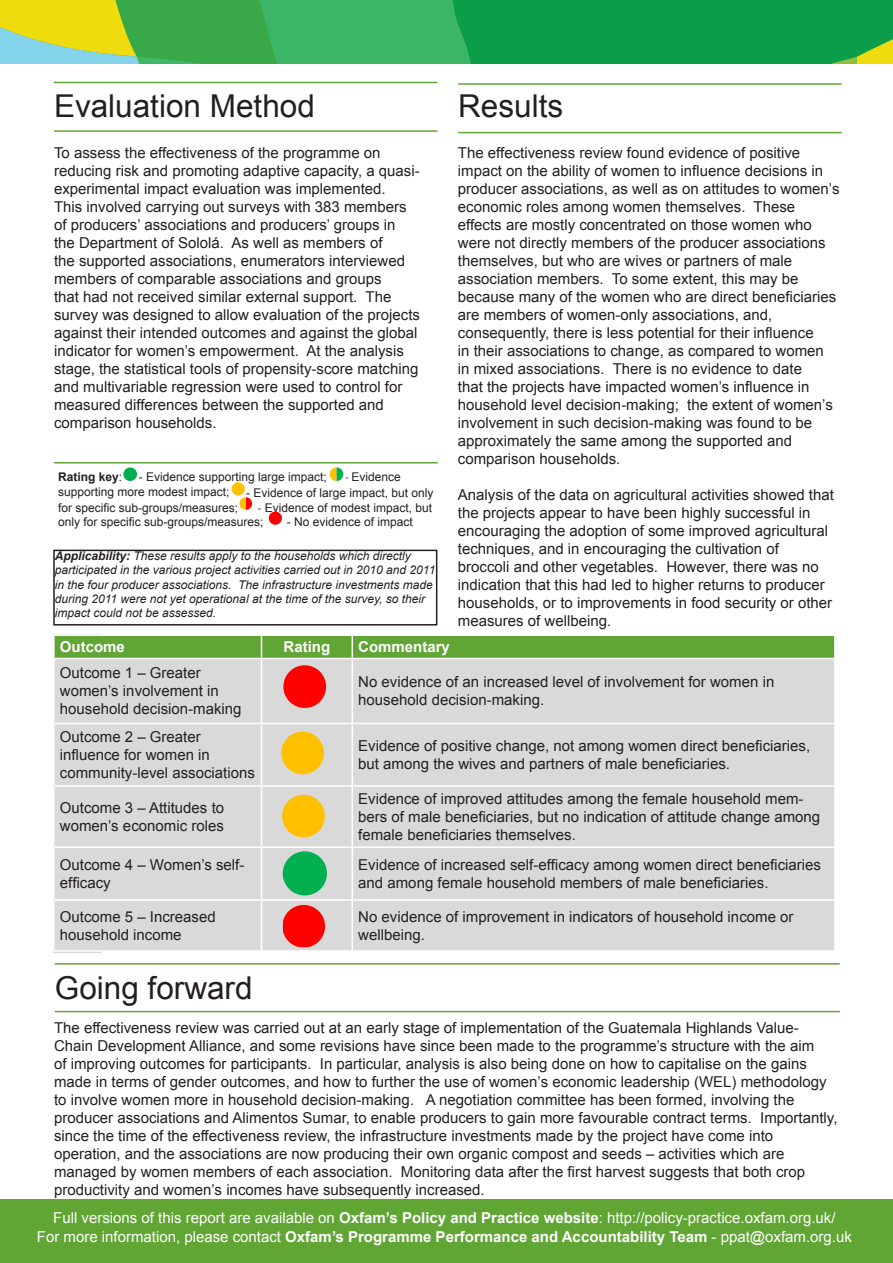
<style>
.page{position:relative;width:893px;height:1263px;background:#fff}
.page>*{position:absolute;margin:0;border:0;box-sizing:border-box;transform-origin:0 0}
.t1{font:31.5px "Arial";color:#231f20}
.t2{font:15px/18px "Arial";color:#231f20}
.t3{font:15px "Arial";color:#fff}
.t4{font:700 15px "Arial";color:#fff}
.t5{font:italic 12px/14.4px "Arial";color:#231f20}
.t6{font:12px "Arial";color:#231f20}
.t7{font:700 12px "Arial";color:#231f20}
.s1{font-weight:400}
.s2{font-family:"Calibri"}
.s3{font-weight:700}
</style>
<div class="page">
<svg style="left:0;top:0;width:893px;height:64px;background:#3aad50"></svg>
<hr style="left:54px;top:82px;width:383px;height:1px;background:#61a534">
<hr style="left:54px;top:130px;width:383px;height:2px;background:#61a534">
<hr style="left:458px;top:83px;width:384px;height:2px;background:#61a534">
<hr style="left:458px;top:132px;width:384px;height:1px;background:#61a534">
<hr style="left:55px;top:963px;width:785px;height:2px;background:#61a534">
<hr style="left:55px;top:1011px;width:785px;height:1px;background:#61a534">
<div style="left:0;top:1199px;width:893px;height:64px;background:#61a534"></div>
<svg style="left:330px;top:467px;width:13px;height:14px"></svg>
<div style="left:232px;top:482px;width:13px;height:13px;background:#ffc000;border-radius:7px"></div>
<svg style="left:239px;top:497px;width:13px;height:13px"></svg>
<div style="left:123px;top:467px;width:14px;height:14px;background:#00b050;border-radius:7px"></div>
<div style="left:269px;top:511px;width:13px;height:14px;background:#f00;border-radius:7px"></div>
<hr style="left:54px;top:462px;width:384px;height:1px;background:#61a534">
<div style="left:55px;top:659px;width:779px;height:64px;background:#d9d9d9"></div>
<div style="left:55px;top:724px;width:779px;height:61px;background:#d9d9d9"></div>
<div style="left:55px;top:786px;width:779px;height:164px;background:#d9d9d9"></div>
<svg style="left:54px;top:635px;width:781px;height:23px;background:#6aaa40"></svg>
<hr style="left:261px;top:659px;width:1px;height:64px;background:#fff">
<hr style="left:352px;top:659px;width:1px;height:64px;background:#fff">
<hr style="left:261px;top:724px;width:1px;height:61px;background:#fff">
<hr style="left:352px;top:724px;width:1px;height:61px;background:#fff">
<hr style="left:261px;top:786px;width:1px;height:60px;background:#fff">
<hr style="left:352px;top:786px;width:1px;height:60px;background:#fff">
<hr style="left:261px;top:848px;width:1px;height:51px;background:#fff">
<hr style="left:352px;top:848px;width:1px;height:51px;background:#fff">
<hr style="left:261px;top:901px;width:1px;height:49px;background:#fff">
<hr style="left:352px;top:901px;width:1px;height:49px;background:#fff">
<hr style="left:53px;top:846px;width:208px;height:2px;background:#fff">
<hr style="left:261px;top:846px;width:91px;height:2px;background:#fff">
<hr style="left:352px;top:846px;width:484px;height:2px;background:#fff">
<hr style="left:53px;top:899px;width:208px;height:2px;background:#fff">
<hr style="left:261px;top:899px;width:91px;height:2px;background:#fff">
<hr style="left:352px;top:899px;width:484px;height:2px;background:#fff">
<div style="left:281px;top:731px;width:43px;height:43px;background:#ffc000;border-radius:21px"></div>
<div style="left:282px;top:795px;width:43px;height:42px;background:#ffc000;border-radius:21px"></div>
<div style="left:283px;top:665px;width:43px;height:43px;background:#f00;border-radius:21px"></div>
<div style="left:283px;top:851px;width:44px;height:44px;background:#00b050;border-radius:22px"></div>
<svg style="left:283px;top:905px;width:42px;height:42px;background:#f72929"></svg>
<div style="left:53px;top:550px;width:384px;height:75px;border:2px solid #231f20"></div>
<p class="t1" style="left:54px;top:85px;width:262px">Evaluation Method</p>
<p class="t2" style="left:54px;top:144px;width:367px">To assess the effectiveness of the programme on reducing risk and promoting adaptive capacity, a quasi&shy;experimental impact evaluation was implemented.<br>This involved carrying out surveys with 383 members of producers’ associations and producers’ groups in the Department of Sololá. As well as members of<br>the supported associations, enumerators interviewed members of comparable associations and groups<br>that had not received similar external support. The survey was designed to allow evaluation of the projects against their intended outcomes and against the global indicator for women’s empowerment. At the analysis stage, the statistical tools of propensity-score matching and multivariable regression were used to control for measured differences between the supported and comparison households.</p>
<p class="t7" style="left:58px;top:469px;width:66px">Rating key<span class="s1">:</span></p>
<p class="t6" style="left:139px;top:469px;width:190px">- Evidence supporting large impact;</p>
<p class="t6" style="left:345px;top:469px;width:57px"><span class="s2">-</span> Evidence</p>
<p class="t6" style="left:58px;top:484px;width:173px">supporting more modest impact;</p>
<p class="t6" style="left:246px;top:485px;width:189px">- Evidence of large impact, but only</p>
<p class="t6" style="left:58px;top:500px;width:182px">for specific sub-groups/measures;</p>
<p class="t6" style="left:258px;top:500px;width:176px"><span class="s2">-</span> Evidence of modest impact, but</p>
<p class="t6" style="left:58px;top:514px;width:207px">only for specific sub-groups/measures;</p>
<p class="t6" style="left:287px;top:514px;width:128px">- No evidence of impact</p>
<p class="t5" style="left:55px;top:549px;width:382px"><span class="s3">Applicability:</span> These results apply to the households which directly participated in the various project activities carried out in 2010 and 2011 in the four producer associations. The infrastructure investments made during 2011 were not yet operational at the time of the survey, so their impact could not be assessed.</p>
<p class="t1" style="left:458px;top:85px;width:107px">Results</p>
<p class="t2" style="left:458px;top:144px;width:383px">The effectiveness review found evidence of positive impact on the ability of women to influence decisions in producer associations, as well as on attitudes to women’s economic roles among women themselves. These effects are mostly concentrated on those women who were not directly members of the producer associations themselves, but who are wives or partners of male association members. To some extent, this may be because many of the women who are direct beneficiaries are members of women-only associations, and, consequently, there is less potential for their influence<br>in their associations to change, as compared to women<br>in mixed associations. There is no evidence to date<br>that the projects have impacted women’s influence in household level decision-making; the extent of women’s involvement in such decision-making was found to be approximately the same among the supported and comparison households.</p>
<p class="t2" style="left:458px;top:486px;width:378px">Analysis of the data on agricultural activities showed that the projects appear to have been highly successful in encouraging the adoption of some improved agricultural techniques, and in encouraging the cultivation of broccoli and other vegetables. However, there was no indication that this had led to higher returns to producer households, or to improvements in food security or other measures of wellbeing.</p>
<p class="t4" style="left:60px;top:637px;width:67px">Outcome</p>
<p class="t4" style="left:284px;top:637px;width:48px">Rating</p>
<p class="t4" style="left:358px;top:637px;width:93px">Commentary</p>
<p class="t2" style="left:60px;top:664px;width:183px">Outcome 1 – Greater women’s involvement in household decision-making</p>
<p class="t2" style="left:358px;top:673px;width:418px">No evidence of an increased level of involvement for women in household decision-making.</p>
<p class="t2" style="left:60px;top:728px;width:197px">Outcome 2 – Greater influence for women in community-level associations</p>
<p class="t2" style="left:358px;top:737px;width:453px">Evidence of positive change, not among women direct beneficiaries, but among the wives and partners of male beneficiaries.</p>
<p class="t2" style="left:60px;top:799px;width:166px">Outcome 3 – Attitudes to women’s economic roles</p>
<p class="t2" style="left:358px;top:790px;width:463px">Evidence of improved attitudes among the female household mem&shy;bers of male beneficiaries, but no indication of attitude change among female beneficiaries themselves.</p>
<p class="t2" style="left:60px;top:856px;width:186px">Outcome 4 – Women’s self&shy;efficacy</p>
<p class="t2" style="left:358px;top:856px;width:464px">Evidence of increased self-efficacy among women direct beneficiaries and among female household members of male beneficiaries.</p>
<p class="t2" style="left:60px;top:908px;width:157px">Outcome 5 – Increased household income</p>
<p class="t2" style="left:358px;top:908px;width:437px">No evidence of improvement in indicators of household income or wellbeing.</p>
<p class="t1" style="left:55px;top:967px;width:199px">Going forward</p>
<p class="t2" style="left:54px;top:1018px;width:785px">The effectiveness review was carried out at an early stage of implementation of the Guatemala Highlands Value-Chain Development Alliance, and some revisions have since been made to the programme’s structure with the aim<br>of improving outcomes for participants. In particular, analysis is also being done on how to capitalise on the gains made in terms of gender outcomes, and how to further the use of women’s economic leadership (WEL) methodology to involve women more in household decision-making. A negotiation committee has been formed, involving the producer associations and Alimentos Sumar, to enable producers to gain more favourable contract terms. Importantly, since the time of the effectiveness review, the infrastructure investments made by the project have come into operation, and the associations are now producing their own organic compost and seeds – activities which are managed by women members of each association. Monitoring data after the first harvest suggests that both crop productivity and women’s incomes have subsequently increased.</p>
<p class="t3" style="left:53px;top:1208px;width:784px">Full versions of this report are available on <span class="s3">Oxfam’s Policy and Practice website</span>: http://policy-practice.oxfam.org.uk/</p>
<p class="t3" style="left:37px;top:1227px;width:816px">For more information, please contact <span class="s3">Oxfam’s Programme Performance and Accountability Team</span> - ppat@oxfam.org.uk</p>
</div>
